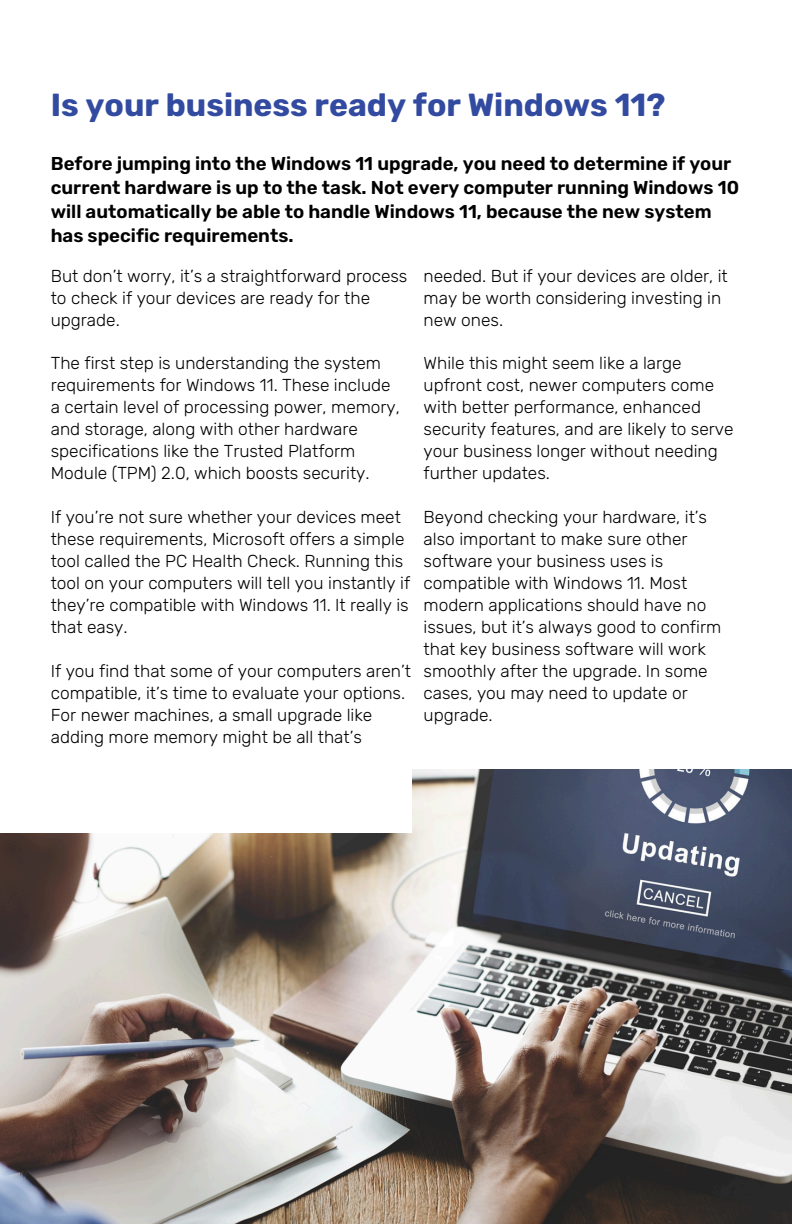
<style>
.page{position:relative;width:792px;height:1224px;background:#fff}
.page>*{position:absolute;margin:0;border:0;box-sizing:border-box;transform-origin:0 0}
.t1{font:700 32px "Rubik";color:#324ba0}
.t2{font:600 18.6px/24px "Rubik";color:#000}
.t3{font:300 17.2px/22px "Rubik";color:#000}
</style>
<div class="page">
<img style="left:0;top:769px;width:792px;height:455px">
<div style="left:0;top:739px;width:412px;height:94px;background:#fff"></div>
<h1 class="t1" style="left:51px;top:86px;width:616px">Is your business ready for Windows 11?</h1>
<h2 class="t2" style="left:51px;top:152px;width:690px">Before jumping into the Windows 11 upgrade, you need to determine if your current hardware is up to the task. Not every computer running Windows 10 will automatically be able to handle Windows 11, because the new system has specific requirements.</h2>
<p class="t3" style="left:51px;top:265px;width:358px">But don’t worry, it’s a straightforward process to check if your devices are ready for the</p>
<p class="t3" style="left:51px;top:309px;width:71px">upgrade.</p>
<p class="t3" style="left:51px;top:353px;width:332px">The first step is understanding the system</p>
<p class="t3" style="left:51px;top:375px;width:341px">requirements for Windows 11. These include</p>
<p class="t3" style="left:51px;top:396px;width:351px">a certain level of processing power, memory, and storage, along with other hardware</p>
<p class="t3" style="left:51px;top:440px;width:306px">specifications like the Trusted Platform</p>
<p class="t3" style="left:51px;top:462px;width:320px">Module (TPM) 2.0, which boosts security.</p>
<p class="t3" style="left:51px;top:506px;width:361px">If you’re not sure whether your devices meet these requirements, Microsoft offers a simple tool called the PC Health Check. Running this tool on your computers will tell you instantly if they’re compatible with Windows 11. It really is that easy.</p>
<p class="t3" style="left:51px;top:660px;width:362px">If you find that some of your computers aren’t compatible, it’s time to evaluate your options.<br>For newer machines, a small upgrade like adding more memory might be all that’s</p>
<p class="t3" style="left:424px;top:265px;width:306px">needed. But if your devices are older, it may be worth considering investing in new ones.</p>
<p class="t3" style="left:424px;top:353px;width:312px">While this might seem like a large upfront cost, newer computers come with better performance, enhanced security features, and are likely to serve your business longer without needing further updates.</p>
<p class="t3" style="left:424px;top:506px;width:299px">Beyond checking your hardware, it’s also important to make sure other software your business uses is compatible with Windows 11. Most modern applications should have no issues, but it’s always good to confirm that key business software will work smoothly after the upgrade. In some cases, you may need to update or upgrade.</p>
</div>
